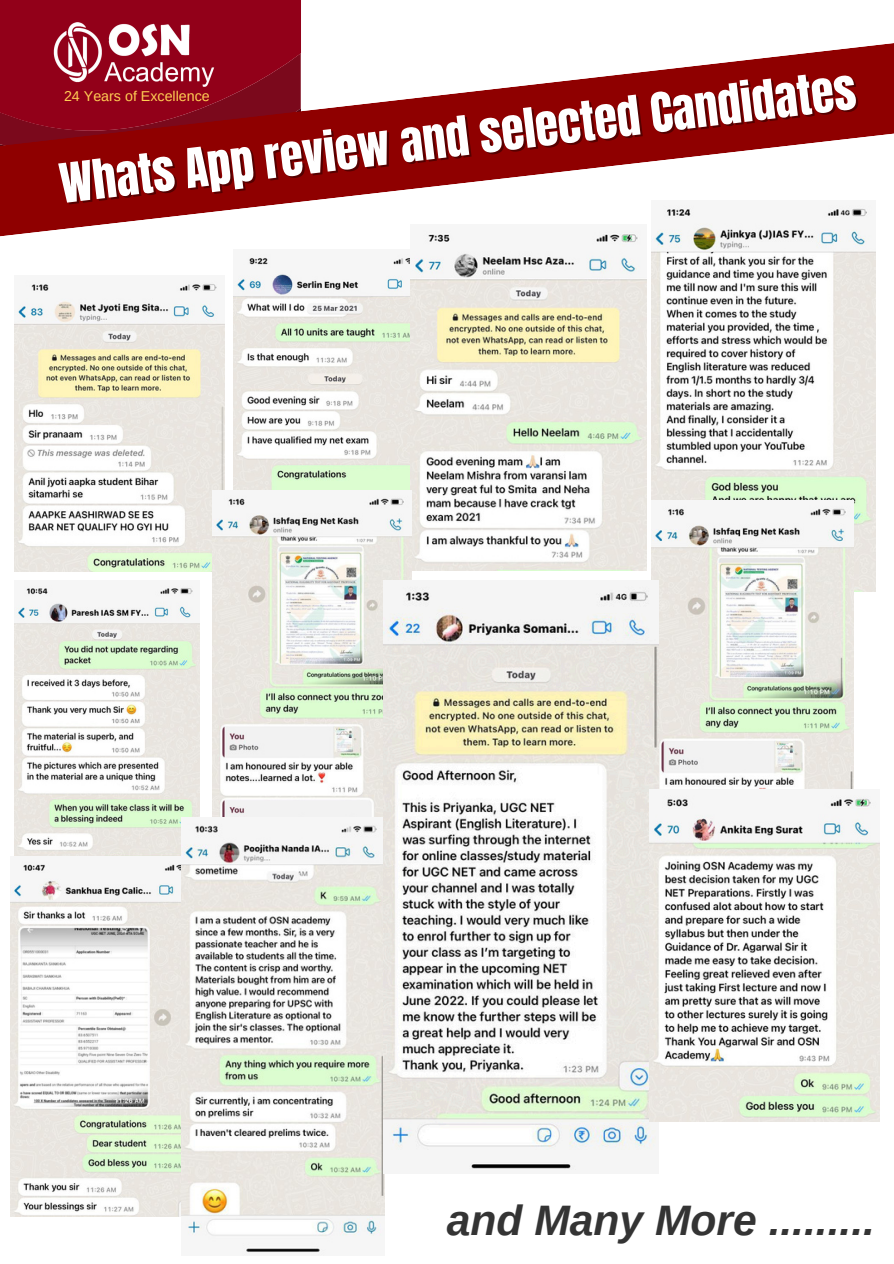
<style>
.page{position:relative;width:894px;height:1264px;background:#fff}
.page>*{position:absolute;margin:0;border:0;box-sizing:border-box;transform-origin:0 0}
.t1{font:46.35px "Anton";color:#fff}
.t2{font:italic 700 42.6px "Arimo";color:#343434}
.t3{font:14.25px "Arimo";color:#ffcd54}
</style>
<div class="page">
<div style="left:0;top:0;width:301px;height:170px;background:#920019"></div>
<img style="left:56px;top:22px;width:134px;height:19px">
<img style="left:233px;top:254px;width:178px;height:236px">
<img style="left:411px;top:238px;width:235px;height:332px">
<img style="left:15px;top:281px;width:209px;height:291px">
<img style="left:213px;top:490px;width:198px;height:327px">
<img style="left:651px;top:238px;width:224px;height:353px">
<svg style="left:0;top:41px;width:893px;height:197px"></svg>
<img style="left:15px;top:585px;width:184px;height:271px">
<img style="left:10px;top:856px;width:172px;height:360px">
<img style="left:182px;top:817px;width:202px;height:438px">
<img style="left:651px;top:500px;width:202px;height:289px">
<img style="left:384px;top:580px;width:274px;height:590px">
<img style="left:649px;top:790px;width:229px;height:331px">
<p class="t1" style="left:56px;top:152px;width:802px;rotate:-7deg">Whats App review and selected Candidates</p>
<p class="t3" style="left:64px;top:88px;width:147px">24 Years of Excellence</p>
<h1 class="t2" style="left:446px;top:1196px;width:429px">and Many More .........</h1>
</div>
